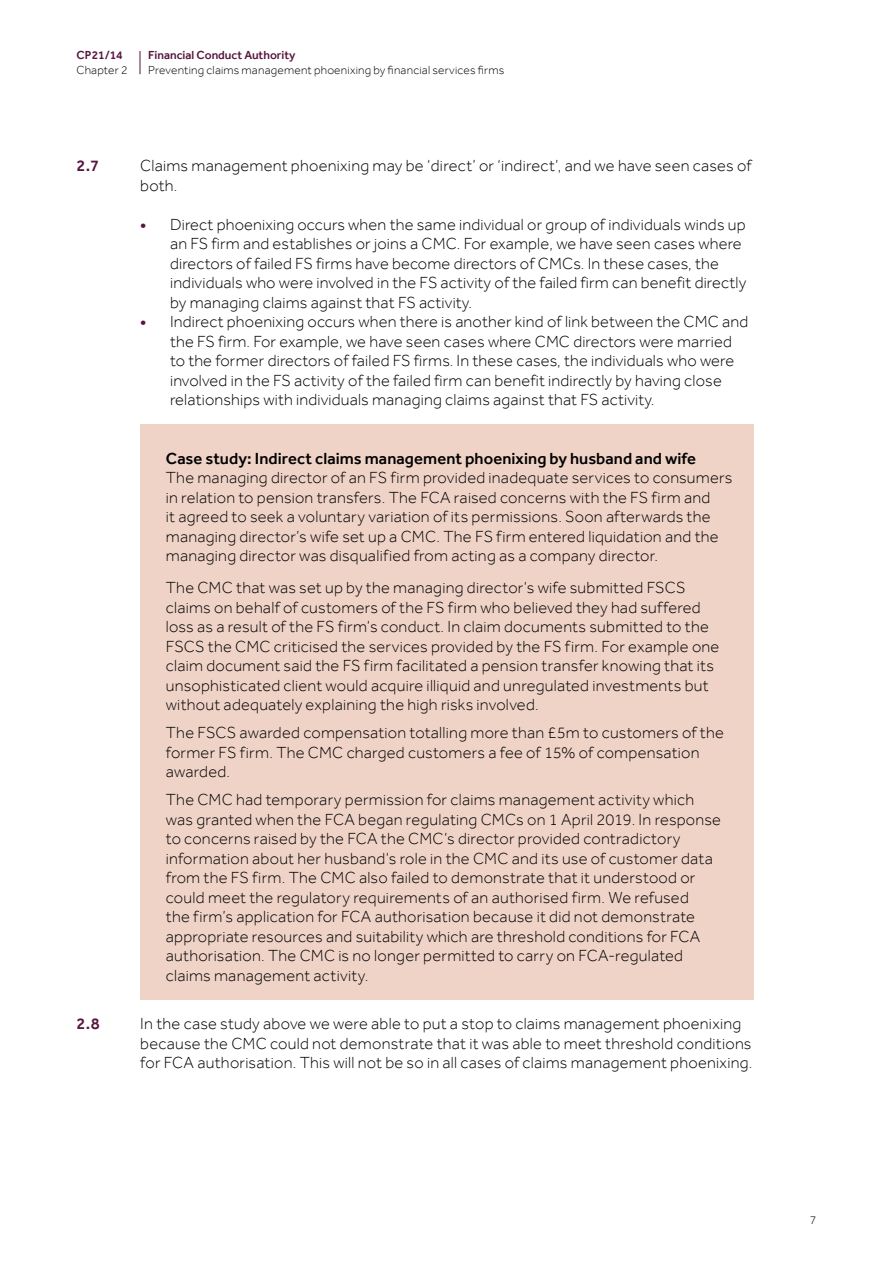
<style>
.page{position:relative;width:893px;height:1263px;background:#fff}
.page>*{position:absolute;margin:0;border:0;box-sizing:border-box;transform-origin:0 0}
.t1{font:300 16.5px/19.5px "Effra";letter-spacing:.01em;color:#000}
.t2{font:500 16.5px "Effra";letter-spacing:.005em;color:#000}
.t3{font:500 16.5px "Effra";color:#57153f}
.t4{font:300 12px "Effra";letter-spacing:.015em;color:#000}
.t5{font:500 12px "Effra";color:#57153f}
.s1{font-weight:500;color:#57153f}
</style>
<div class="page">
<svg style="left:140px;top:51px;width:1px;height:23px"></svg>
<div style="left:140px;top:424px;width:613px;height:576px;background:#f0d3c7"></div>
<p class="t5" style="left:77px;top:48px;width:48px">CP21/14</p>
<p class="t4" style="left:77px;top:63px;width:53px">Chapter 2</p>
<p class="t5" style="left:148px;top:48px;width:149px">Financial Conduct Authority</p>
<p class="t4" style="left:148px;top:63px;width:358px">Preventing claims management phoenixing by financial services firms</p>
<p class="t3" style="left:77px;top:156px;width:24px">2.7</p>
<p class="t1" style="left:140px;top:156px;width:613px">Claims management phoenixing may be ‘direct’ or ‘indirect’, and we have seen cases of both.</p>
<p class="t1" style="left:170px;top:214px;width:578px;text-indent:-30px"><span class="s1">•</span> Direct phoenixing occurs when the same individual or group of individuals winds up an FS firm and establishes or joins a CMC. For example, we have seen cases where directors of failed FS firms have become directors of CMCs. In these cases, the individuals who were involved in the FS activity of the failed firm can benefit directly by managing claims against that FS activity.</p>
<p class="t1" style="left:170px;top:312px;width:580px;text-indent:-30px"><span class="s1">•</span> Indirect phoenixing occurs when there is another kind of link between the CMC and the FS firm. For example, we have seen cases where CMC directors were married to the former directors of failed FS firms. In these cases, the individuals who were involved in the FS activity of the failed firm can benefit indirectly by having close relationships with individuals managing claims against that FS activity.</p>
<p class="t2" style="left:166px;top:448px;width:532px">Case study: Indirect claims management phoenixing by husband and wife</p>
<p class="t1" style="left:166px;top:468px;width:568px">The managing director of an FS firm provided inadequate services to consumers in relation to pension transfers. The FCA raised concerns with the FS firm and<br>it agreed to seek a voluntary variation of its permissions. Soon afterwards the managing director’s wife set up a CMC. The FS firm entered liquidation and the managing director was disqualified from acting as a company director.</p>
<p class="t1" style="left:166px;top:578px;width:555px">The CMC that was set up by the managing director’s wife submitted FSCS claims on behalf of customers of the FS firm who believed they had suffered loss as a result of the FS firm’s conduct. In claim documents submitted to the FSCS the CMC criticised the services provided by the FS firm. For example one claim document said the FS firm facilitated a pension transfer knowing that its unsophisticated client would acquire illiquid and unregulated investments but without adequately explaining the high risks involved.</p>
<p class="t1" style="left:166px;top:723px;width:560px">The FSCS awarded compensation totalling more than £5m to customers of the former FS firm. The CMC charged customers a fee of 15% of compensation awarded.</p>
<p class="t1" style="left:166px;top:790px;width:557px">The CMC had temporary permission for claims management activity which was granted when the FCA began regulating CMCs on 1 April 2019. In response to concerns raised by the FCA the CMC’s director provided contradictory information about her husband’s role in the CMC and its use of customer data from the FS firm. The CMC also failed to demonstrate that it understood or could meet the regulatory requirements of an authorised firm. We refused<br>the firm’s application for FCA authorisation because it did not demonstrate appropriate resources and suitability which are threshold conditions for FCA authorisation. The CMC is no longer permitted to carry on FCA-regulated claims management activity.</p>
<p class="t3" style="left:77px;top:1014px;width:25px">2.8</p>
<p class="t1" style="left:140px;top:1014px;width:614px">In the case study above we were able to put a stop to claims management phoenixing because the CMC could not demonstrate that it was able to meet threshold conditions for FCA authorisation. This will not be so in all cases of claims management phoenixing.</p>
<p class="t4" style="left:810px;top:1213px;width:8px">7</p>
</div>
